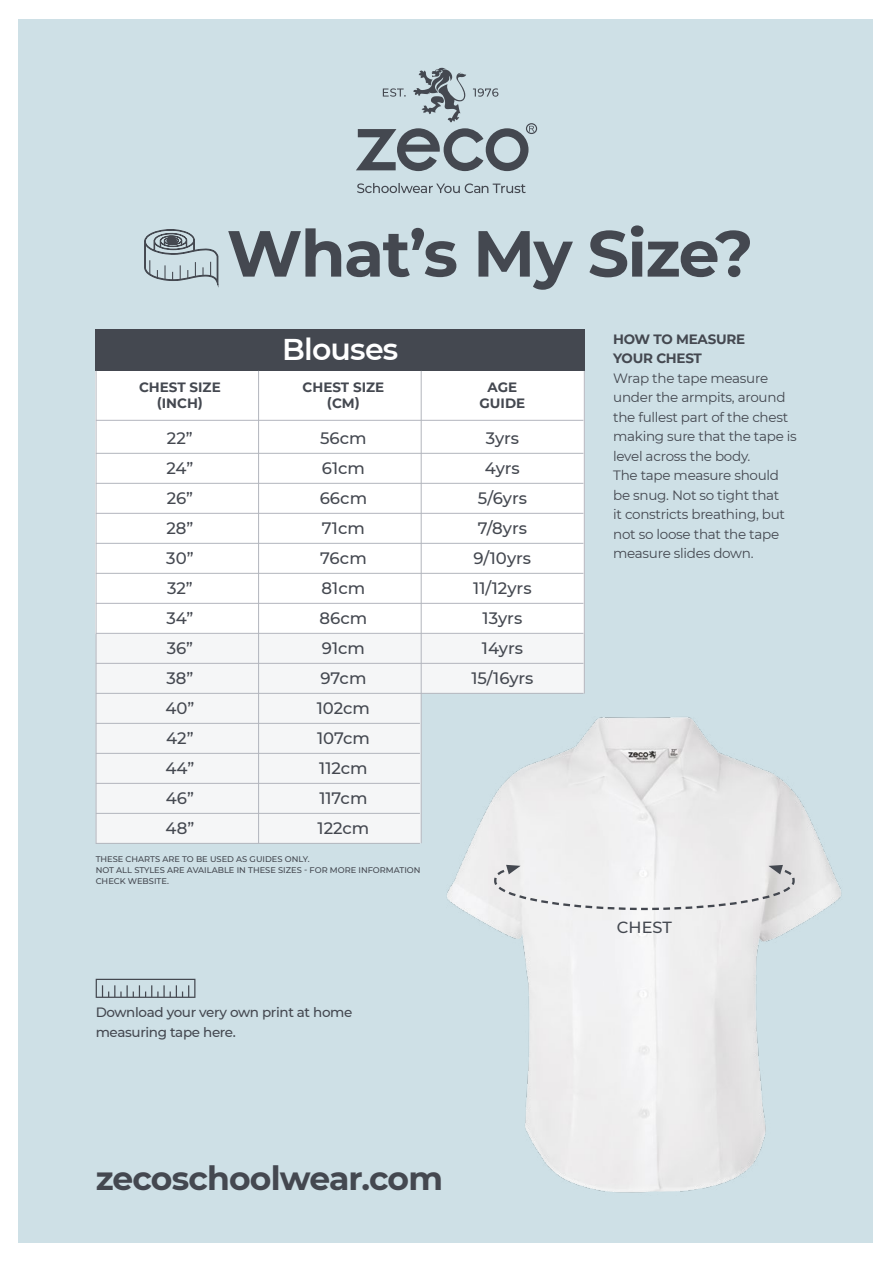
<style>
.page{position:relative;width:893px;height:1263px;background:#fff}
.page>*{position:absolute;margin:0;border:0;box-sizing:border-box;transform-origin:0 0}
.t1{font:700 64.95px "Montserrat";letter-spacing:-.025em;color:#444850}
.t2{font:700 33px "Montserrat";letter-spacing:-.025em;color:#444850}
.t3{font:600 30px "Montserrat";letter-spacing:-.025em;color:#fff}
.t4{font:500 16.5px "Montserrat";color:#444850}
.t5{font:500 16.2px "Montserrat";color:#444850}
.t6{font:13.5px/19.5px "Montserrat";letter-spacing:-.02em;color:#444850}
.t7{font:500 13.5px/19.5px "Montserrat";letter-spacing:-.025em;color:#444850}
.t8{font:700 13.5px/16.5px "Montserrat";color:#444850;text-align:center}
.t9{font:700 13.5px/19.5px "Montserrat";letter-spacing:-.02em;color:#444850}
.t10{font:500 8.25px/11.2px "Montserrat";color:#444850}
</style>
<div class="page">
<div style="left:18px;top:19px;width:855px;height:1223px;background:#cee0e6"></div>
<svg style="left:144px;top:229px;width:74px;height:57px"></svg>
<svg style="left:357px;top:183px;width:169px;height:10px"></svg>
<svg style="left:356px;top:68px;width:181px;height:103px"></svg>
<img style="left:447px;top:717px;width:395px;height:476px">
<svg style="left:493px;top:865px;width:303px;height:46px;background:#e6e5e6"></svg>
<svg style="left:97px;top:634px;width:488px;height:209px;fill:#f5f6f7"></svg>
<div style="left:96px;top:329px;width:489px;height:43px;background:#444850"></div>
<div style="left:96px;top:371px;width:489px;height:262px;background:#fff"></div>
<hr style="left:258px;top:371px;width:1px;height:472px;background:#b2b5bd">
<hr style="left:421px;top:371px;width:1px;height:472px;background:#b2b5bd">
<hr style="left:584px;top:371px;width:1px;height:322px;background:#b2b5bd">
<hr style="left:96px;top:420px;width:487px;height:1px;background:#b2b5bd">
<hr style="left:96px;top:453px;width:487px;height:1px;background:#b2b5bd">
<hr style="left:96px;top:483px;width:487px;height:1px;background:#b2b5bd">
<hr style="left:96px;top:513px;width:487px;height:1px;background:#b2b5bd">
<hr style="left:96px;top:543px;width:487px;height:1px;background:#b2b5bd">
<hr style="left:96px;top:573px;width:487px;height:1px;background:#b2b5bd">
<hr style="left:96px;top:603px;width:487px;height:1px;background:#b2b5bd">
<hr style="left:96px;top:633px;width:487px;height:1px;background:#b2b5bd">
<hr style="left:96px;top:663px;width:487px;height:1px;background:#b2b5bd">
<hr style="left:96px;top:693px;width:487px;height:1px;background:#b2b5bd">
<hr style="left:96px;top:723px;width:324px;height:1px;background:#b2b5bd">
<hr style="left:96px;top:753px;width:324px;height:1px;background:#b2b5bd">
<hr style="left:96px;top:783px;width:324px;height:1px;background:#b2b5bd">
<hr style="left:96px;top:813px;width:324px;height:1px;background:#b2b5bd">
<hr style="left:96px;top:843px;width:324px;height:1px;background:#b2b5bd">
<hr style="left:96px;top:371px;width:1px;height:473px;background:#b2b5bd">
<svg style="left:96px;top:979px;width:99px;height:19px"></svg>
<h1 class="t1" style="left:227px;top:207px;width:528px">What’s My Size?</h1>
<h3 class="t3" style="left:282px;top:328px;width:118px">Blouses</h3>
<p class="t8" style="left:139px;top:378px;width:83px">CHEST SIZE (INCH)</p>
<p class="t8" style="left:303px;top:378px;width:83px">CHEST SIZE (CM)</p>
<p class="t8" style="left:480px;top:378px;width:47px">AGE<br>GUIDE</p>
<p class="t4" style="left:167px;top:426px;width:27px">22”</p>
<p class="t4" style="left:320px;top:426px;width:48px">56cm</p>
<p class="t4" style="left:486px;top:426px;width:35px">3yrs</p>
<p class="t4" style="left:166px;top:456px;width:28px">24”</p>
<p class="t4" style="left:322px;top:456px;width:45px">61cm</p>
<p class="t4" style="left:485px;top:456px;width:36px">4yrs</p>
<p class="t4" style="left:167px;top:486px;width:28px">26”</p>
<p class="t4" style="left:320px;top:486px;width:49px">66cm</p>
<p class="t4" style="left:478px;top:486px;width:51px">5/6yrs</p>
<p class="t4" style="left:166px;top:516px;width:28px">28”</p>
<p class="t4" style="left:322px;top:516px;width:44px">71cm</p>
<p class="t4" style="left:478px;top:516px;width:51px">7/8yrs</p>
<p class="t4" style="left:166px;top:546px;width:29px">30”</p>
<p class="t4" style="left:320px;top:546px;width:48px">76cm</p>
<p class="t4" style="left:474px;top:546px;width:59px">9/10yrs</p>
<p class="t4" style="left:167px;top:576px;width:27px">32”</p>
<p class="t4" style="left:322px;top:576px;width:45px">81cm</p>
<p class="t4" style="left:473px;top:576px;width:60px">11/12yrs</p>
<p class="t4" style="left:166px;top:606px;width:29px">34”</p>
<p class="t4" style="left:320px;top:606px;width:49px">86cm</p>
<p class="t4" style="left:483px;top:606px;width:41px">13yrs</p>
<p class="t4" style="left:167px;top:636px;width:28px">36”</p>
<p class="t4" style="left:322px;top:636px;width:45px">91cm</p>
<p class="t4" style="left:482px;top:636px;width:43px">14yrs</p>
<p class="t4" style="left:166px;top:666px;width:28px">38”</p>
<p class="t4" style="left:320px;top:666px;width:47px">97cm</p>
<p class="t4" style="left:471px;top:666px;width:64px">15/16yrs</p>
<p class="t4" style="left:165px;top:696px;width:30px">40”</p>
<p class="t4" style="left:317px;top:696px;width:55px">102cm</p>
<p class="t4" style="left:166px;top:726px;width:29px">42”</p>
<p class="t4" style="left:317px;top:726px;width:54px">107cm</p>
<p class="t4" style="left:166px;top:756px;width:30px">44”</p>
<p class="t4" style="left:319px;top:756px;width:50px">112cm</p>
<p class="t4" style="left:166px;top:786px;width:30px">46”</p>
<p class="t4" style="left:319px;top:786px;width:50px">117cm</p>
<p class="t4" style="left:166px;top:816px;width:30px">48”</p>
<p class="t4" style="left:318px;top:816px;width:53px">122cm</p>
<p class="t10" style="left:96px;top:853px;width:326px">THESE CHARTS ARE TO BE USED AS GUIDES ONLY.<br>NOT ALL STYLES ARE AVAILABLE IN THESE SIZES - FOR MORE INFORMATION<br>CHECK WEBSITE.</p>
<p class="t7" style="left:96px;top:1002px;width:258px">Download your very own print at home measuring tape here.</p>
<h2 class="t2" style="left:96px;top:1154px;width:349px">zecoschoolwear.com</h2>
<p class="t9" style="left:613px;top:328px;width:133px">HOW TO MEASURE<br>YOUR CHEST</p>
<p class="t6" style="left:613px;top:368px;width:185px">Wrap the tape measure under the armpits, around the fullest part of the chest making sure that the tape is level across the body.<br>The tape measure should be snug. Not so tight that<br>it constricts breathing, but not so loose that the tape measure slides down.</p>
<p class="t5" style="left:617px;top:916px;width:56px">CHEST</p>
</div>
